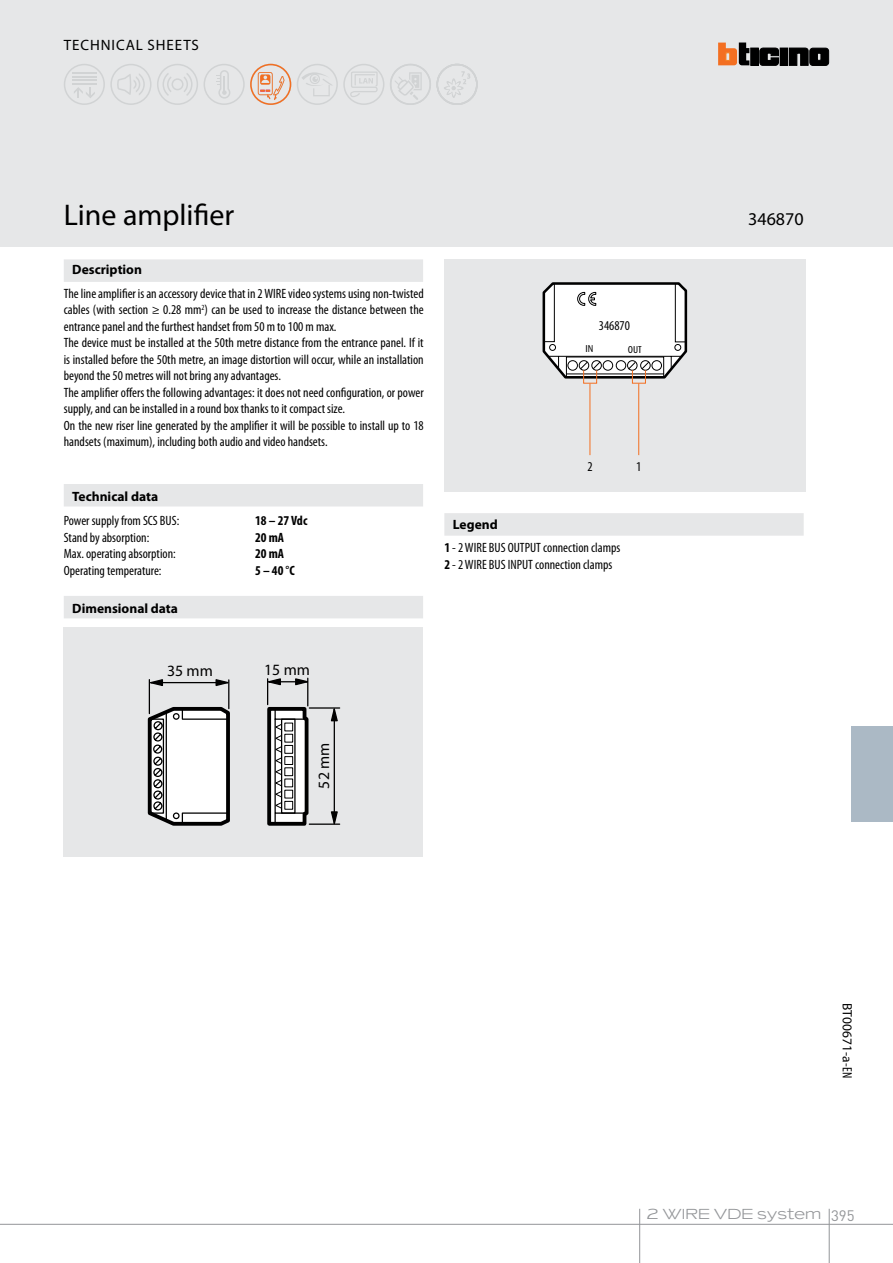
<style>
.page{position:relative;width:893px;height:1263px;background:#fff}
.page>*{position:absolute;margin:0;border:0;box-sizing:border-box;transform-origin:0 0}
.t1{font:30px "Myriad Pro";color:#000}
.t2{font:18px "Myriad Pro";color:#000}
.t3{font:15.75px "Myriad Pro";color:#000}
.t4{font:15px "B Tstyle";color:#939598}
.t5{font:15px "Myriad Pro";letter-spacing:.06em;color:#000}
.t6{font:condensed 13.5px/16.5px "Myriad Pro";color:#000}
.t7{font:700 13.5px "Myriad Pro";color:#000}
.t8{font:700 condensed 13.5px "Myriad Pro";color:#000}
.t9{font:13.5px "Myriad Pro";color:#000}
.t10{font:10.05px "Dax Condensed";color:#000}
.s1{font-weight:700;font-stretch:normal}
.s2{font-weight:700}
.s3{font-stretch:condensed}
.s4{font-family:"DIN"}
</style>
<div class="page">
<div style="left:851px;top:727px;width:42px;height:95px;background:#abb9c5"></div>
<div style="left:0;top:0;width:893px;height:247px;background:#e6e7e8"></div>
<div style="left:64px;top:627px;width:359px;height:229px;background:#e6e7e8"></div>
<div style="left:444px;top:259px;width:361px;height:233px;background:#e6e7e8"></div>
<div style="left:297px;top:64px;width:41px;height:41px;border:2px solid #d1d3d4;border-radius:50%"></div>
<svg style="left:301px;top:72px;width:32px;height:24px"></svg>
<svg style="left:216px;top:70px;width:14px;height:29px"></svg>
<div style="left:204px;top:64px;width:41px;height:41px;border:2px solid #d1d3d4;border-radius:50%"></div>
<svg style="left:163px;top:73px;width:30px;height:23px"></svg>
<div style="left:157px;top:64px;width:41px;height:41px;border:2px solid #d1d3d4;border-radius:50%"></div>
<svg style="left:117px;top:74px;width:28px;height:21px"></svg>
<div style="left:110px;top:64px;width:42px;height:41px;border:2px solid #d1d3d4;border-radius:50%"></div>
<hr style="left:72px;top:72px;width:24px;height:2px;background:#d1d3d4">
<svg style="left:72px;top:76px;width:24px;height:5px"></svg>
<hr style="left:72px;top:83px;width:24px;height:2px;background:#d1d3d4">
<svg style="left:74px;top:87px;width:21px;height:11px"></svg>
<div style="left:64px;top:64px;width:41px;height:41px;border:2px solid #d1d3d4;border-radius:50%"></div>
<div style="left:343px;top:64px;width:41px;height:41px;border:2px solid #d1d3d4;border-radius:50%"></div>
<svg style="left:349px;top:71px;width:29px;height:29px"></svg>
<svg style="left:395px;top:72px;width:27px;height:28px"></svg>
<div style="left:390px;top:64px;width:41px;height:41px;border:2px solid #d1d3d4;border-radius:50%"></div>
<svg style="left:444px;top:71px;width:26px;height:27px"></svg>
<div style="left:436px;top:64px;width:42px;height:41px;border:2px solid #d1d3d4;border-radius:50%"></div>
<svg style="left:258px;top:72px;width:26px;height:28px"></svg>
<div style="left:250px;top:64px;width:41px;height:41px;border:2px solid #f36f21;border-radius:50%"></div>
<div style="left:751px;top:48px;width:7px;height:17px;background:#000"></div>
<div style="left:780px;top:48px;width:8px;height:17px;background:#000"></div>
<svg style="left:789px;top:48px;width:40px;height:18px"></svg>
<svg style="left:718px;top:43px;width:31px;height:22px"></svg>
<svg style="left:760px;top:48px;width:18px;height:17px"></svg>
<svg style="left:542px;top:282px;width:146px;height:98px;background:#dadada"></svg>
<div style="left:568px;top:361px;width:9px;height:9px;background:#fff;border-radius:50%"></div>
<div style="left:567px;top:360px;width:11px;height:11px;border:1px solid #000;border-radius:50%"></div>
<hr style="left:567px;top:373px;width:97px;height:1px;background:#000">
<hr style="left:590px;top:383px;width:1px;height:72px;background:#f36f21">
<hr style="left:638px;top:383px;width:1px;height:72px;background:#f36f21">
<div style="left:583px;top:370px;width:14px;height:14px;border:1px solid #f36f21"></div>
<div style="left:632px;top:370px;width:14px;height:14px;border:1px solid #f36f21"></div>
<hr style="left:309px;top:707px;width:31px;height:2px;background:#000">
<hr style="left:334px;top:709px;width:1px;height:115px;background:#000">
<svg style="left:330px;top:810px;width:8px;height:13px"></svg>
<svg style="left:330px;top:707px;width:9px;height:15px"></svg>
<hr style="left:309px;top:823px;width:31px;height:2px;background:#000">
<svg style="left:147px;top:679px;width:83px;height:147px"></svg>
<svg style="left:267px;top:677px;width:46px;height:149px"></svg>
<hr style="left:275px;top:812px;width:31px;height:2px;background:#000">
<hr style="left:275px;top:718px;width:31px;height:2px;background:#000">
<hr style="left:274px;top:710px;width:2px;height:114px;background:#000">
<hr style="left:0;top:1224px;width:893px;height:1px;background:#939598">
<hr style="left:829px;top:1209px;width:1px;height:54px;background:#939598">
<hr style="left:639px;top:1209px;width:1px;height:54px;background:#939598">
<div style="left:64px;top:484px;width:359px;height:22px;background:#e6e7e8"></div>
<div style="left:64px;top:259px;width:359px;height:23px;background:#e6e7e8"></div>
<div style="left:444px;top:513px;width:360px;height:23px;background:#e6e7e8"></div>
<div style="left:64px;top:596px;width:359px;height:22px;background:#e6e7e8"></div>
<p class="t5" style="left:64px;top:35px;width:137px">TECHNICAL SHEETS</p>
<h1 class="t1" style="left:64px;top:197px;width:172px">Line amplifier</h1>
<p class="t7" style="left:72px;top:261px;width:71px">Description</p>
<p class="t6" style="left:64px;top:285px;width:361px">The line amplifier is an accessory device that in 2 WIRE video systems using non-twisted cables (with section ≥ 0.28 mm<sup>2</sup>) can be used to increase the distance between the entrance panel and the furthest handset from 50 m to 100 m max.<br>The device must be installed at the 50th metre distance from the entrance panel. If it is installed before the 50th metre, an image distortion will occur, while an installation beyond the 50 metres will not bring any advantages.<br>The amplifier offers the following advantages: it does not need configuration, or power supply, and can be installed in a round box thanks to it compact size.<br>On the new riser line generated by the amplifier it will be possible to install up to 18 handsets (maximum), including both audio and video handsets.</p>
<p class="t7" style="left:72px;top:488px;width:87px">Technical data</p>
<p class="t6" style="left:64px;top:512px;width:117px">Power supply from SCS BUS:</p>
<p class="t8" style="left:255px;top:512px;width:54px">18 – 27 Vdc</p>
<p class="t6" style="left:64px;top:529px;width:87px">Stand by absorption:</p>
<p class="t8" style="left:255px;top:529px;width:31px">20 mA</p>
<p class="t6" style="left:64px;top:545px;width:114px">Max. operating absorption:</p>
<p class="t8" style="left:255px;top:545px;width:31px">20 mA</p>
<p class="t6" style="left:64px;top:562px;width:99px">Operating temperature:</p>
<p class="t8" style="left:255px;top:562px;width:41px">5 – 40 °C</p>
<p class="t7" style="left:72px;top:600px;width:107px">Dimensional data</p>
<p class="t3" style="left:167px;top:661px;width:47px">35 mm</p>
<p class="t3" style="left:264px;top:660px;width:47px">15 mm</p>
<p class="t6" style="left:599px;top:317px;width:33px">346870</p>
<p class="t10" style="left:586px;top:343px;width:9px">IN</p>
<p class="t10" style="left:628px;top:344px;width:16px">OUT</p>
<p class="t6" style="left:587px;top:458px;width:7px">2</p>
<p class="t6" style="left:636px;top:458px;width:7px">1</p>
<p class="t6" style="left:444px;top:513px;width:177px;line-height:23.5px;text-indent:9px"><span class="s1">Legend<br></span><span class="s2">1</span> - 2 WIRE BUS OUTPUT connection clamps</p>
<p class="t6" style="left:444px;top:556px;width:169px"><span class="s2">2</span> - 2 WIRE BUS INPUT connection clamps</p>
<p class="t3" style="left:314px;top:788px;width:47px;rotate:-90deg">52 mm</p>
<h2 class="t2" style="left:748px;top:208px;width:57px">346870</h2>
<p class="t9" style="left:856px;top:1003px;width:76px;rotate:90deg">BT00671-a<span class="s3">-EN</span></p>
<p class="t4" style="left:647px;top:1206px;width:209px">2 WIRE VDE system <span class="s4">395</span></p>
</div>
